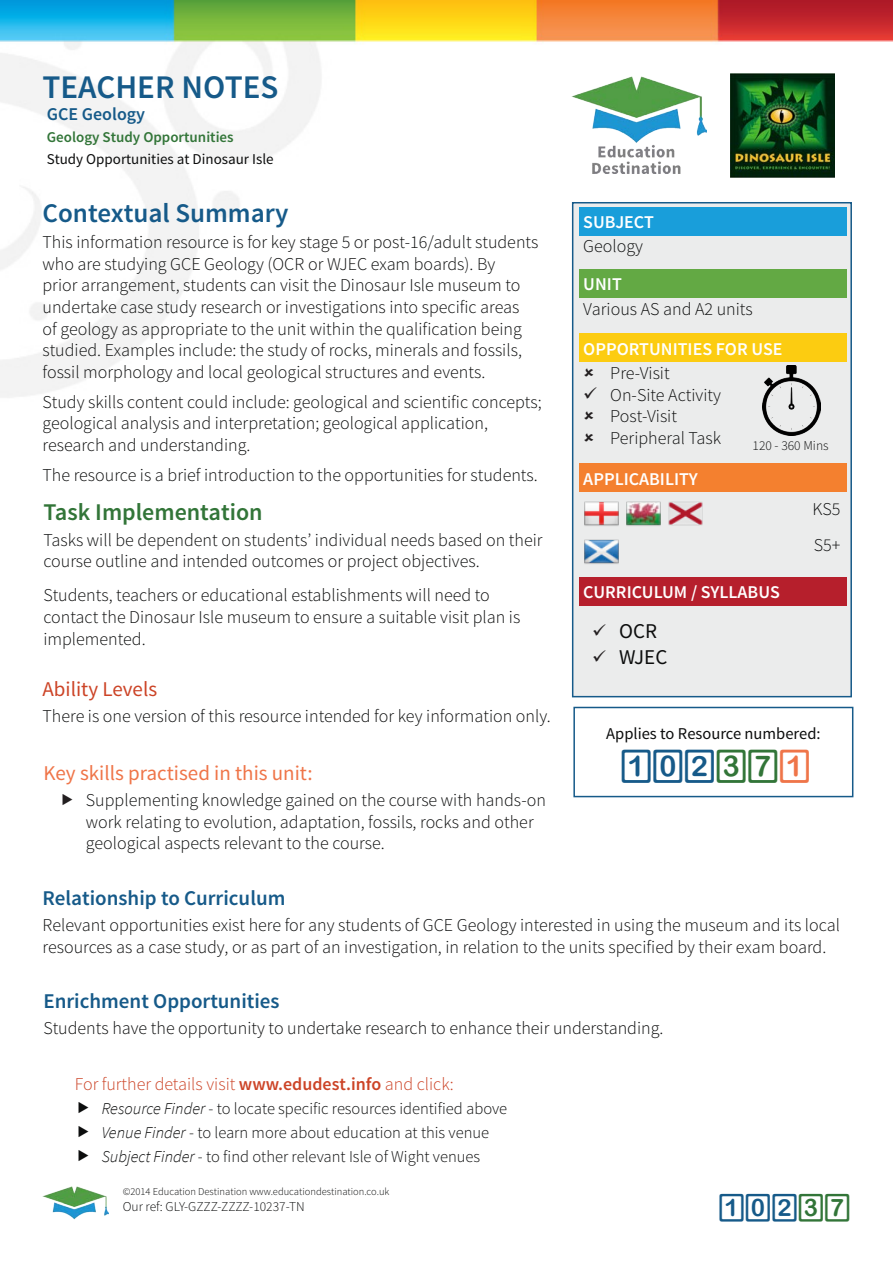
<style>
.page{position:relative;width:893px;height:1263px;background:#fff}
.page>*{position:absolute;margin:0;border:0;box-sizing:border-box;transform-origin:0 0}
.t1{font:36px "D3 Round Squarism";color:#165a89}
.t2{font:600 33px "Source Sans Pro";color:#165a89}
.t3{font:30px "D3 Round Squarism";color:#165a89}
.t4{font:600 27px "Source Sans Pro";color:#165a89}
.t5{font:600 24px "Source Sans Pro";color:#327538}
.t6{font:600 21px "Source Sans Pro";color:#165a89}
.t7{font:21px "Source Sans Pro";color:#ef7549}
.t8{font:21px "Source Sans Pro";color:#cc4427}
.t9{font:21px "Source Sans Pro";color:#0c0d0d}
.t10{font:300 18px/21.6px "Source Sans Pro";color:#0c0d0d}
.t11{font:600 18px "Source Sans Pro";color:#fff}
.t12{font:300 18px "Source Sans Pro";color:#cc4427}
.t13{font:600 18px "Source Sans Pro";color:#165a89}
.t14{font:300 16.5px "Source Sans Pro";color:#0c0d0d}
.t15{font:16.5px "Source Sans Pro";color:#0c0d0d}
.t16{font:15px "Source Sans Pro";color:#0c0d0d}
.t17{font:600 15px "Source Sans Pro";color:#327538}
.t18{font:300 13.5px "Source Sans Pro";color:#0c0d0d}
.t19{font:300 10.5px "Source Sans Pro";color:#0c0d0d}
.s1{color:#231f20}
.s2{color:#327538}
.s3{color:#ef7549}
.s4{font-weight:600}
.s5{font-style:italic}
</style>
<div class="page">
<img style="left:0;top:0;width:893px;height:1220px">
<img style="left:572px;top:77px;width:135px;height:97px">
<img style="left:731px;top:73px;width:103px;height:105px">
<img style="left:43px;top:1186px;width:66px;height:33px">
<div style="left:573px;top:707px;width:280px;height:90px;border:2px solid #165a89"></div>
<div style="left:572px;top:202px;width:280px;height:495px;background:#ebecec;border:2px solid #165a89"></div>
<div style="left:579px;top:207px;width:268px;height:29px;background:#199eda"></div>
<div style="left:579px;top:269px;width:268px;height:29px;background:#63a944"></div>
<div style="left:579px;top:333px;width:268px;height:29px;background:#fccc11"></div>
<div style="left:579px;top:463px;width:268px;height:29px;background:#f4802f"></div>
<div style="left:579px;top:577px;width:268px;height:28px;background:#b61f2c"></div>
<img style="left:584px;top:501px;width:35px;height:25px">
<img style="left:626px;top:501px;width:35px;height:25px">
<img style="left:668px;top:501px;width:35px;height:25px">
<img style="left:584px;top:539px;width:35px;height:25px">
<img style="left:763px;top:366px;width:58px;height:69px">
<svg style="left:63px;top:794px;width:10px;height:11px"></svg>
<svg style="left:79px;top:1102px;width:9px;height:11px"></svg>
<svg style="left:79px;top:1126px;width:9px;height:11px"></svg>
<svg style="left:79px;top:1150px;width:9px;height:11px"></svg>
<p class="t2" style="left:43px;top:66px;width:238px">TEACHER NOTES</p>
<p class="t13" style="left:47px;top:102px;width:100px">GCE Geology</p>
<p class="t17" style="left:47px;top:128px;width:188px">Geology Study Opportunities</p>
<p class="t16" style="left:47px;top:150px;width:228px">Study Opportunities at Dinosaur Isle</p>
<p class="t4" style="left:43px;top:196px;width:248px">Contextual Summary</p>
<p class="t10" style="left:43px;top:231px;width:497px">This information resource is for key stage 5 or post-16/adult students who are studying GCE Geology (OCR or WJEC exam boards). By<br>prior arrangement, students can visit the Dinosaur Isle museum to undertake case study research or investigations into specific areas<br>of geology as appropriate to the unit within the qualification being studied. Examples include: the study of rocks, minerals and fossils, fossil morphology and local geological structures and events.</p>
<p class="t10" style="left:43px;top:391px;width:501px">Study skills content could include: geological and scientific concepts; geological analysis and interpretation; geological application, research and understanding.</p>
<p class="t10" style="left:43px;top:464px;width:497px">The resource is a brief introduction to the opportunities for students.</p>
<p class="t5" style="left:43px;top:496px;width:221px">Task Implementation</p>
<p class="t10" style="left:43px;top:529px;width:501px">Tasks will be dependent on students’ individual needs based on their course outline and intended outcomes or project objectives.</p>
<p class="t10" style="left:43px;top:585px;width:478px">Students, teachers or educational establishments will need to contact the Dinosaur Isle museum to ensure a suitable visit plan is implemented.</p>
<p class="t8" style="left:43px;top:676px;width:116px">Ability Levels</p>
<p class="t10" style="left:43px;top:705px;width:510px">There is one version of this resource intended for key information only.</p>
<p class="t7" style="left:43px;top:760px;width:271px">Key skills practised in this unit:</p>
<p class="t10" style="left:86px;top:789px;width:461px">Supplementing knowledge gained on the course with hands-on work relating to evolution, adaptation, fossils, rocks and other geological aspects relevant to the course.</p>
<p class="t6" style="left:43px;top:885px;width:244px">Relationship to Curriculum</p>
<p class="t10" style="left:43px;top:914px;width:799px">Relevant opportunities exist here for any students of GCE Geology interested in using the museum and its local resources as a case study, or as part of an investigation, in relation to the units specified by their exam board.</p>
<p class="t11" style="left:583px;top:211px;width:72px">SUBJECT</p>
<p class="t10" style="left:583px;top:236px;width:61px">Geology</p>
<p class="t11" style="left:583px;top:273px;width:40px">UNIT</p>
<p class="t10" style="left:583px;top:298px;width:171px">Various AS and A2 units</p>
<p class="t11" style="left:583px;top:337px;width:201px">OPPORTUNITIES FOR USE</p>
<p class="t10" style="left:610px;top:363px;width:61px">Pre-Visit</p>
<p class="t10" style="left:583px;top:384px;width:139px"><span class="s1">✓</span> On-Site Activity</p>
<p class="t10" style="left:610px;top:406px;width:68px">Post-Visit</p>
<p class="t10" style="left:610px;top:427px;width:112px">Peripheral Task</p>
<p class="t18" style="left:752px;top:437px;width:78px">120 - 360 Mins</p>
<p class="t11" style="left:583px;top:467px;width:116px">APPLICABILITY</p>
<p class="t10" style="left:812px;top:498px;width:29px">KS5</p>
<p class="t10" style="left:814px;top:534px;width:28px">S5+</p>
<p class="t11" style="left:583px;top:580px;width:198px">CURRICULUM / SYLLABUS</p>
<p class="t9" style="left:592px;top:618px;width:67px"><span class="s1">✓</span> OCR</p>
<p class="t9" style="left:592px;top:643px;width:77px"><span class="s1">✓</span> WJEC</p>
<p class="t15" style="left:606px;top:724px;width:216px">Applies to Resource numbered:</p>
<p class="t1" style="left:621px;top:748px;width:191px">102<span class="s2">37</span><span class="s3">1</span></p>
<p class="t6" style="left:43px;top:988px;width:238px">Enrichment Opportunities</p>
<p class="t10" style="left:43px;top:1017px;width:621px">Students have the opportunity to undertake research to enhance their understanding.</p>
<p class="t12" style="left:75px;top:1073px;width:380px">For further details visit <span class="s4">www.edudest.info</span> and click:</p>
<p class="t14" style="left:102px;top:1098px;width:407px"><span class="s5">Resource Finder</span> - to locate specific resources identified above</p>
<p class="t14" style="left:102px;top:1122px;width:389px"><span class="s5">Venue Finder</span> - to learn more about education at this venue</p>
<p class="t14" style="left:102px;top:1147px;width:380px"><span class="s5">Subject Finder</span> - to find other relevant Isle of Wight venues</p>
<p class="t19" style="left:123px;top:1185px;width:268px">©2014 Education Destination www.educationdestination.co.uk</p>
<p class="t18" style="left:123px;top:1198px;width:184px">Our ref: GLY-GZZZ-ZZZZ-10237-TN</p>
<p class="t3" style="left:719px;top:1193px;width:133px">102<span class="s2">37</span></p>
</div>
